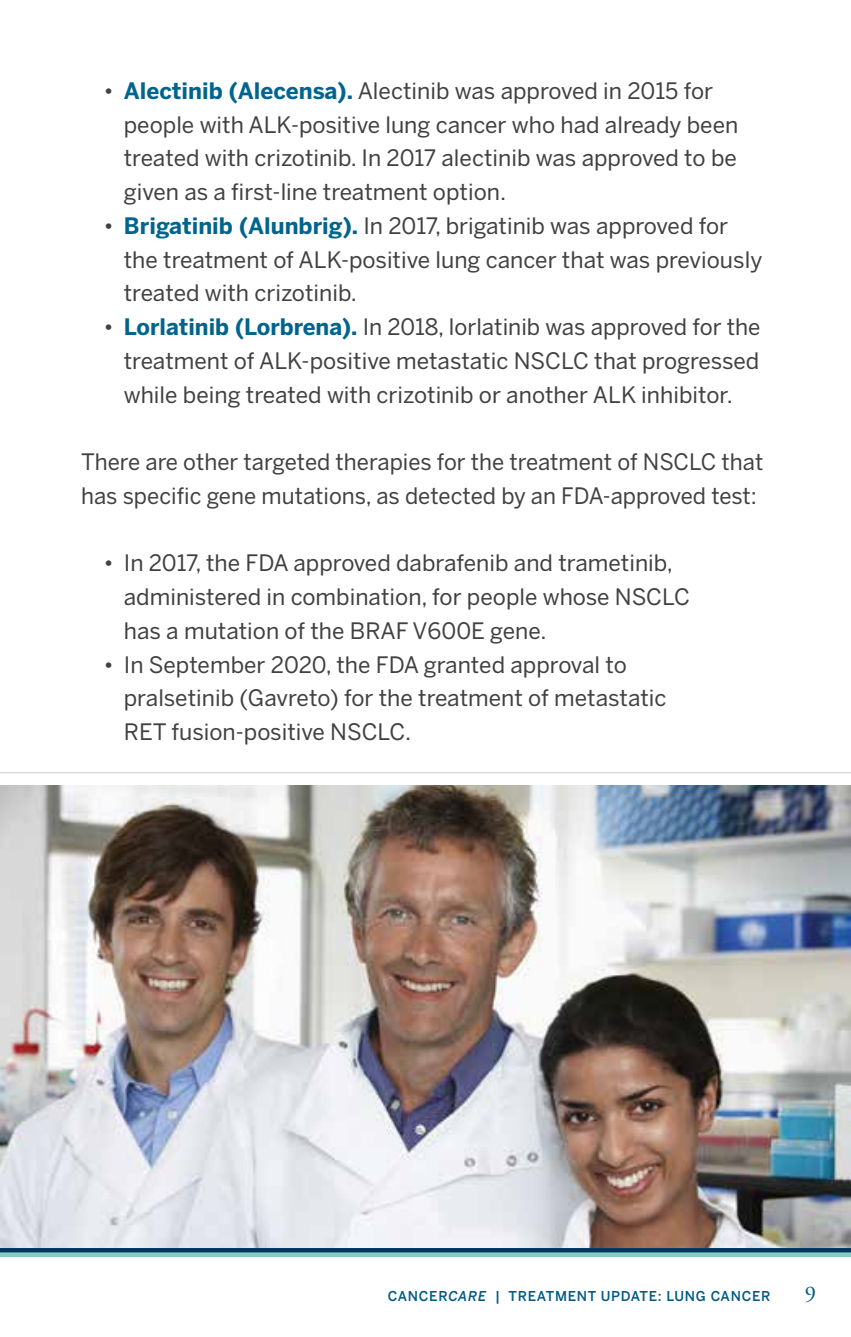
<style>
.page{position:relative;width:851px;height:1337px;background:#fff}
.page>*{position:absolute;margin:0;border:0;box-sizing:border-box;transform-origin:0 0}
.t1{font:22.5px/33.8px "Benton Sans";color:#414042}
.t2{font:22.5px "Adobe Garamond Pro";color:#005a84}
.t3{font:500 13.5px "Benton Sans";letter-spacing:.05em;color:#005a84}
.s1{font-weight:700;color:#00648e}
.s2{font-style:italic}
</style>
<div class="page">
<div style="left:0;top:1252px;width:850px;height:5px;background:#82cec1"></div>
<hr style="left:0;top:1248px;width:850px;height:4px;background:#00355f">
<img style="left:0;top:786px;width:850px;height:461px">
<hr style="left:0;top:772px;width:850px;height:1px;background:#c7c8ca">
<p class="t1" style="left:124px;top:73px;width:616px;text-indent:-20px">• <span class="s1">Alectinib (Alecensa).</span> Alectinib was approved in 2015 for people with ALK-positive lung cancer who had already been treated with crizotinib. In 2017 alectinib was approved to be given as a first-line treatment option.</p>
<p class="t1" style="left:124px;top:208px;width:640px;text-indent:-20px">• <span class="s1">Brigatinib (Alunbrig).</span> In 2017, brigatinib was approved for the treatment of ALK-positive lung cancer that was previously treated with crizotinib.</p>
<p class="t1" style="left:124px;top:310px;width:638px;text-align:justify;text-indent:-20px">• <span class="s1">Lorlatinib (Lorbrena).</span> In 2018, lorlatinib was approved for the treatment of ALK-positive metastatic NSCLC that progressed while being treated with crizotinib or another ALK inhibitor.</p>
<p class="t1" style="left:81px;top:445px;width:684px">There are other targeted therapies for the treatment of NSCLC that has specific gene mutations, as detected by an FDA-approved test:</p>
<p class="t1" style="left:124px;top:546px;width:567px;text-indent:-20px">• In 2017, the FDA approved dabrafenib and trametinib, administered in combination, for people whose NSCLC has a mutation of the BRAF V600E gene.</p>
<p class="t1" style="left:124px;top:647px;width:544px;text-indent:-20px">• In September 2020, the FDA granted approval to pralsetinib (Gavreto) for the treatment of metastatic<br>RET fusion-positive NSCLC.</p>
<p class="t3" style="left:388px;top:1287px;width:384px">CANCER<span class="s2">CARE</span> | TREATMENT UPDATE: LUNG CANCER</p>
<p class="t2" style="left:804px;top:1280px;width:13px">9</p>
</div>
